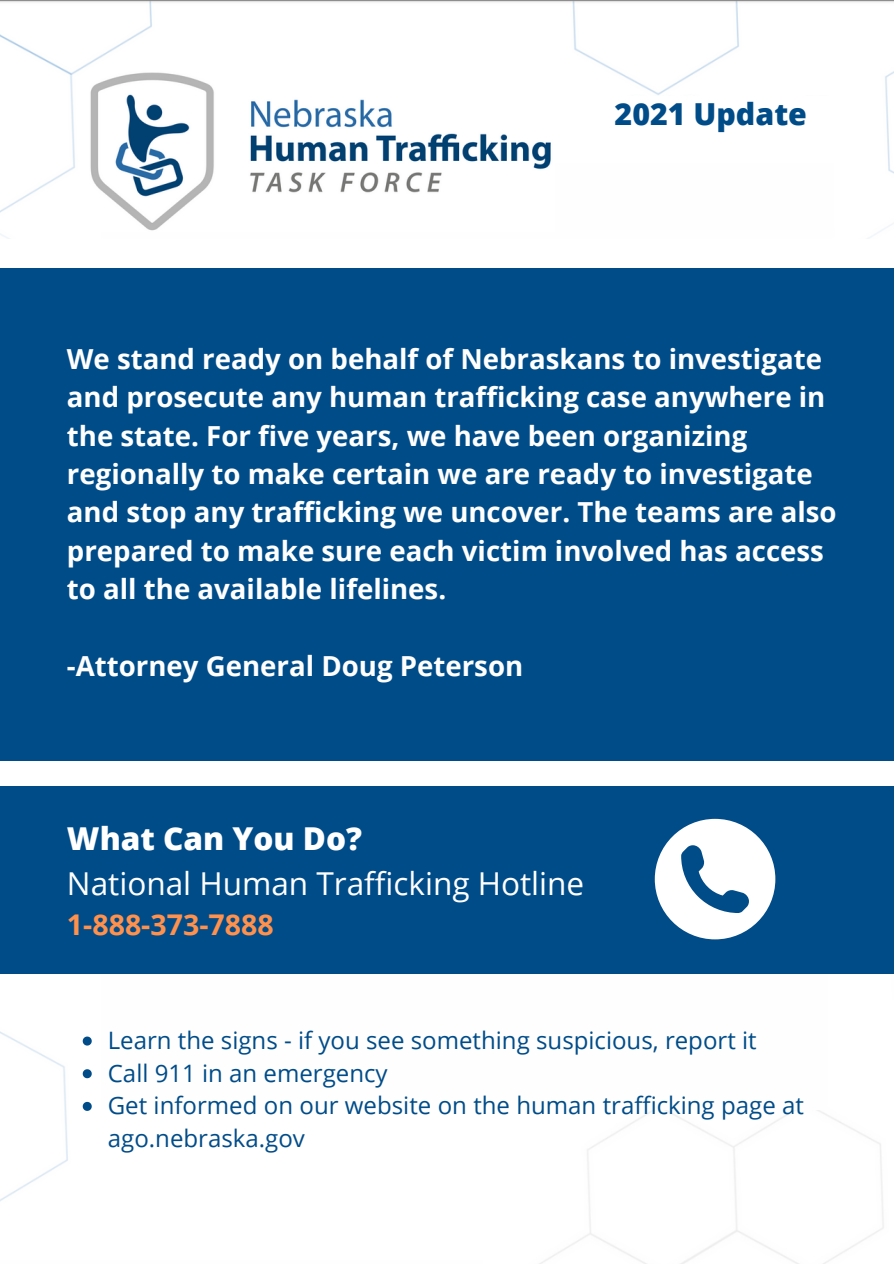
<style>
.page{position:relative;width:894px;height:1264px;background:#fff}
.page>*{position:absolute;margin:0;border:0;box-sizing:border-box;transform-origin:0 0}
.t1{font:31.5px "Open Sans";color:#fff}
.t2{font:800 31.5px "Open Sans";color:#fff}
.t3{font:800 30.3px "Open Sans";color:#004c89}
.t4{font:700 28.5px "Open Sans";color:#ff914d}
.t5{font:700 27.6px/38.2px "Open Sans";color:#fff}
.t6{font:24px/32.7px "Open Sans";color:#004c89}
</style>
<div class="page">
<div style="left:0;top:785px;width:893px;height:188px;background:#004c89"></div>
<svg style="left:654px;top:818px;width:121px;height:121px"></svg>
<div style="left:0;top:268px;width:893px;height:492px;background:#004c89"></div>
<img style="left:90px;top:72px;width:461px;height:159px">
<svg style="left:83px;top:1036px;width:9px;height:9px"></svg>
<svg style="left:83px;top:1069px;width:9px;height:9px"></svg>
<svg style="left:83px;top:1101px;width:9px;height:9px"></svg>
<p class="t3" style="left:614px;top:93px;width:194px">2021 Update</p>
<p class="t5" style="left:67px;top:339px;width:771px">We stand ready on behalf of Nebraskans to investigate and prosecute any human trafficking case anywhere in the state. For five years, we have been organizing regionally to make certain we are ready to investigate and stop any trafficking we uncover. The teams are also prepared to make sure each victim involved has access to all the available lifelines.</p>
<p class="t5" style="left:67px;top:645px;width:457px">-Attorney General Doug Peterson</p>
<p class="t2" style="left:67px;top:815px;width:296px">What Can You Do?</p>
<p class="t1" style="left:67px;top:861px;width:518px">National Human Trafficking Hotline</p>
<p class="t4" style="left:67px;top:905px;width:208px">1-888-373-7888</p>
<p class="t6" style="left:108px;top:1023px;width:650px">Learn the signs - if you see something suspicious, report it</p>
<p class="t6" style="left:108px;top:1055px;width:281px">Call 911 in an emergency</p>
<p class="t6" style="left:108px;top:1088px;width:697px">Get informed on our website on the human trafficking page at ago.nebraska.gov</p>
</div>
